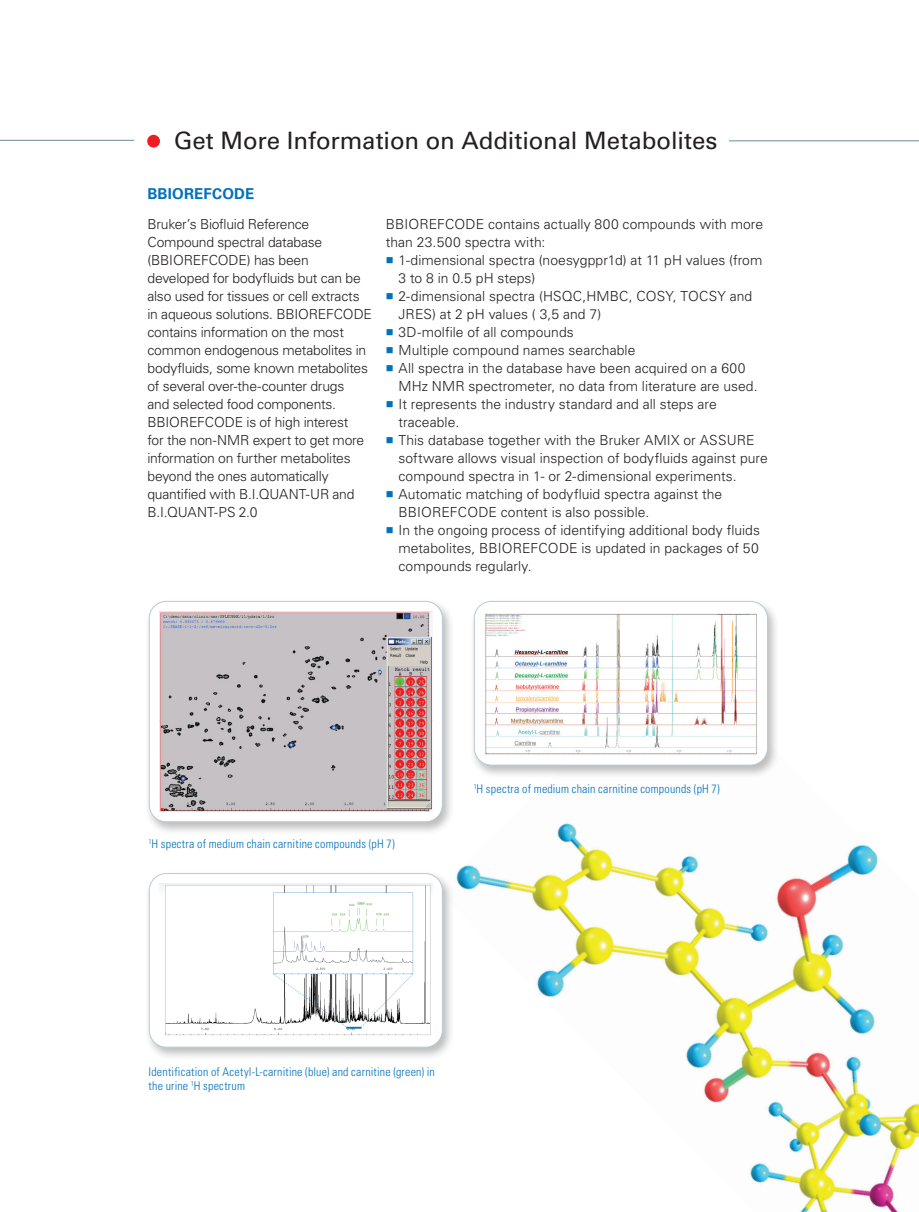
<style>
.page{position:relative;width:919px;height:1212px;background:#fff}
.page>*{position:absolute;margin:0;border:0;box-sizing:border-box;transform-origin:0 0}
.brochure_subheadline{font:24px "Univers LT Std";letter-spacing:-.005em;color:#231f20}
.brochure_subheadline-2{font:700 15px "Univers LT Std";letter-spacing:.01em;color:#0072bc}
.brochure_body{font:300 13.8px/18px "Univers LT Std";color:#231f20}
.brochure_legend{font:300 condensed 12px/13.5px "Univers LT Std";letter-spacing:.015em;color:#0072bc}
</style>
<div class="page">
<img style="left:456px;top:823px;width:462px;height:389px">
<hr style="left:0;top:140px;width:134px;height:1px;background:#738a95">
<div style="left:147px;top:135px;width:13px;height:13px;background:#ee1d23;border-radius:50%"></div>
<hr style="left:729px;top:140px;width:189px;height:1px;background:#738a95">
<div style="left:144px;top:598px;width:310px;height:238px;background:#231f20;opacity:.3"></div>
<div style="left:149px;top:601px;width:293px;height:221px;background:#fff;border-radius:17px"></div>
<div style="left:149px;top:601px;width:294px;height:221px;border:1px solid #bacad2;border-radius:17px"></div>
<img style="left:160px;top:612px;width:273px;height:199px">
<div style="left:144px;top:870px;width:310px;height:191px;background:#231f20;opacity:.3"></div>
<div style="left:149px;top:873px;width:293px;height:174px;background:#fff;border-radius:17px"></div>
<div style="left:149px;top:873px;width:294px;height:174px;border:1px solid #bacad2;border-radius:17px"></div>
<img style="left:160px;top:884px;width:273px;height:151px">
<div style="left:469px;top:598px;width:310px;height:181px;background:#231f20;opacity:.3"></div>
<div style="left:474px;top:601px;width:293px;height:164px;background:#fff;border-radius:17px"></div>
<div style="left:474px;top:601px;width:293px;height:164px;border:1px solid #bacad2;border-radius:17px"></div>
<img style="left:485px;top:613px;width:272px;height:142px">
<p class="brochure_subheadline" style="left:174px;top:126px;width:545px">Get More Information on Additional Metabolites</p>
<p class="brochure_subheadline-2" style="left:147px;top:185px;width:108px">BBIOREFCODE</p>
<p class="brochure_body" style="left:147px;top:216px;width:226px">Bruker’s Biofluid Reference<br>Compound spectral database (BBIOREFCODE) has been developed for bodyfluids but can be also used for tissues or cell extracts in aqueous solutions. BBIOREFCODE contains information on the most common endogenous metabolites in bodyfluids, some known metabolites of several over-the-counter drugs<br>and selected food components.<br>BBIOREFCODE is of high interest<br>for the non-NMR expert to get more information on further metabolites beyond the ones automatically quantified with B.I.QUANT-UR and<br>B.I.QUANT-PS 2.0</p>
<p class="brochure_body" style="left:386px;top:215px;width:379px">BBIOREFCODE contains actually 800 compounds with more than 23.500 spectra with:</p>
<p class="brochure_body" style="left:398px;top:251px;width:365px">1-dimensional spectra (noesygppr1d) at 11 pH values (from<br>3 to 8 in 0.5 pH steps)</p>
<p class="brochure_body" style="left:398px;top:287px;width:355px">2-dimensional spectra (HSQC,HMBC, COSY, TOCSY and<br>JRES) at 2 pH values ( 3,5 and 7)</p>
<p class="brochure_body" style="left:398px;top:323px;width:177px">3D-molfile of all compounds</p>
<p class="brochure_body" style="left:398px;top:341px;width:238px">Multiple compound names searchable</p>
<p class="brochure_body" style="left:398px;top:359px;width:360px">All spectra in the database have been acquired on a 600<br>MHz NMR spectrometer, no data from literature are used.</p>
<p class="brochure_body" style="left:398px;top:395px;width:320px">It represents the industry standard and all steps are traceable.</p>
<p class="brochure_body" style="left:398px;top:431px;width:370px">This database together with the Bruker AMIX or ASSURE software allows visual inspection of bodyfluids against pure compound spectra in 1- or 2-dimensional experiments.</p>
<p class="brochure_body" style="left:398px;top:485px;width:325px">Automatic matching of bodyfluid spectra against the<br>BBIOREFCODE content is also possible.</p>
<p class="brochure_body" style="left:398px;top:521px;width:363px;text-align:justify">In the ongoing process of identifying additional body fluids metabolites, BBIOREFCODE is updated in packages of 50 compounds regularly.</p>
<p class="brochure_legend" style="left:149px;top:837px;width:247px"><sup>1</sup>H spectra of medium chain carnitine compounds (pH 7)</p>
<p class="brochure_legend" style="left:473px;top:782px;width:247px"><sup>1</sup>H spectra of medium chain carnitine compounds (pH 7)</p>
<p class="brochure_legend" style="left:149px;top:1065px;width:288px">Identification of Acetyl-L-carnitine (blue) and carnitine (green) in the urine <sup>1</sup>H spectrum</p>
</div>
